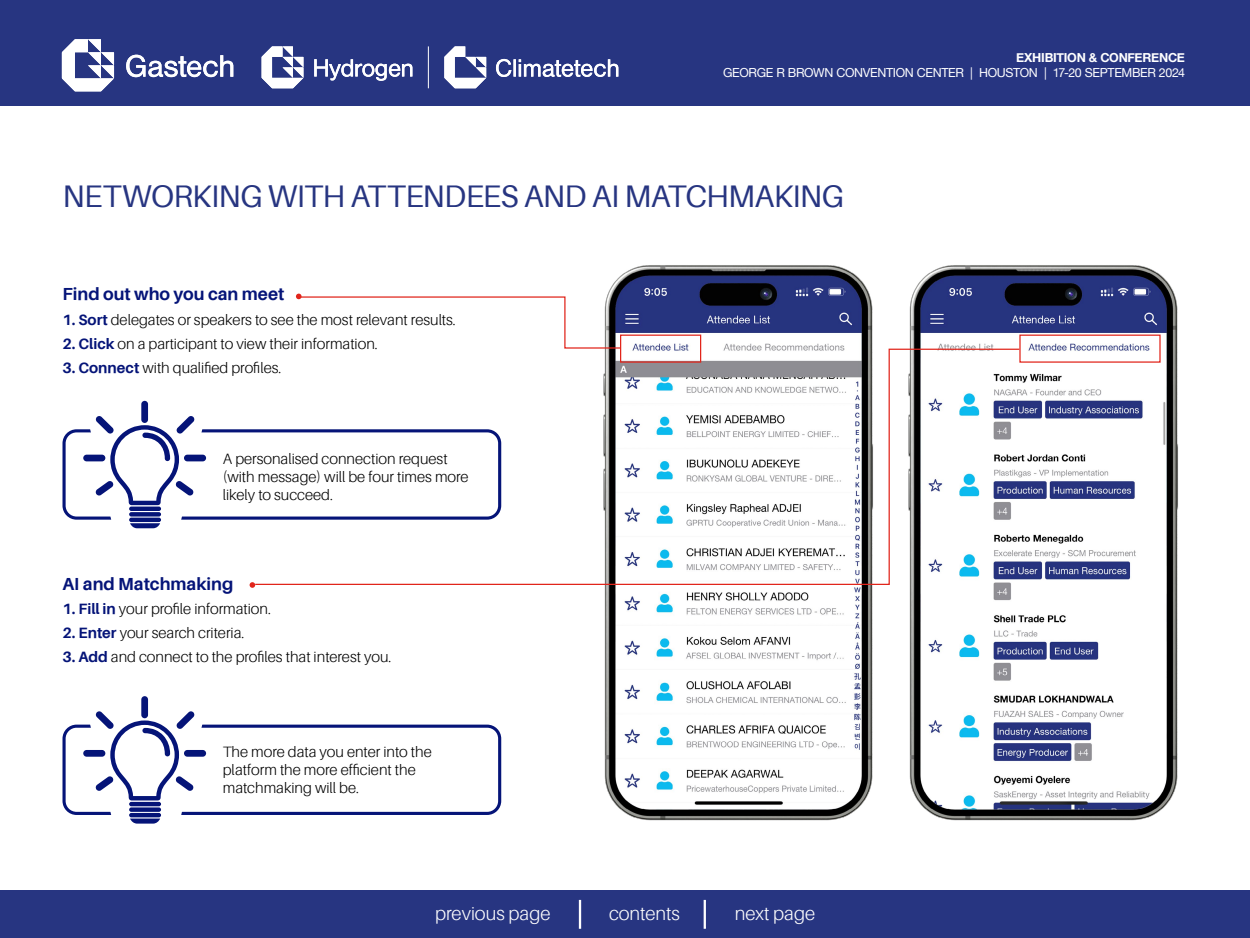
<style>
.page{position:relative;width:1250px;height:938px;background:#273581}
.page>*{position:absolute;margin:0;border:0;box-sizing:border-box;transform-origin:0 0}
.t1{font:31.25px "Aileron";letter-spacing:-.025em;color:#273581}
.t2{font:300 18.75px "Aileron";color:#fff}
.t3{font:700 17.5px "Aileron";color:#051478}
.t4{font:300 15px/18px "Aileron";color:#000}
.t5{font:12.44px "Helvetica Neue";letter-spacing:-.025em;color:#fff}
.t6{font:700 12.44px "Helvetica Neue";letter-spacing:-.02em;color:#fff}
.s1{font-weight:700;color:#051478}
</style>
<div class="page">
<div style="left:704px;top:899px;width:2px;height:29px;background:#273581;border:1px solid #fff"></div>
<div style="left:579px;top:899px;width:2px;height:29px;background:#273581;border:1px solid #fff"></div>
<div style="left:0;top:106px;width:1250px;height:783px;background:#fff"></div>
<div style="left:62px;top:429px;width:439px;height:90px;border:3px solid #051478;border-radius:12px"></div>
<svg style="left:83px;top:401px;width:123px;height:127px"></svg>
<div style="left:62px;top:724px;width:439px;height:91px;border:3px solid #051478;border-radius:12px"></div>
<svg style="left:83px;top:696px;width:123px;height:127px"></svg>
<img style="left:604px;top:265px;width:260px;height:556px">
<img style="left:864px;top:265px;width:314px;height:556px">
<svg style="left:250px;top:582px;width:5px;height:6px"></svg>
<svg style="left:296px;top:293px;width:325px;height:55px"></svg>
<svg style="left:254px;top:348px;width:767px;height:237px"></svg>
<div style="left:620px;top:334px;width:81px;height:28px;border:1px solid #e1251b"></div>
<div style="left:1019px;top:334px;width:142px;height:28px;border:1px solid #e1251b"></div>
<svg style="left:62px;top:39px;width:52px;height:52px"></svg>
<svg style="left:126px;top:55px;width:107px;height:22px"></svg>
<svg style="left:262px;top:46px;width:41px;height:42px"></svg>
<svg style="left:314px;top:59px;width:98px;height:22px"></svg>
<svg style="left:496px;top:59px;width:122px;height:18px"></svg>
<svg style="left:444px;top:46px;width:42px;height:42px"></svg>
<hr style="left:428px;top:46px;width:1px;height:42px;background:#fff">
<p class="t6" style="left:1016px;top:48px;width:170px">EXHIBITION &amp; CONFERENCE</p>
<p class="t5" style="left:723px;top:64px;width:463px">GEORGE R BROWN CONVENTION CENTER | HOUSTON | 17-20 SEPTEMBER 2024</p>
<h1 class="t1" style="left:63px;top:178px;width:783px">NETWORKING WITH ATTENDEES AND AI MATCHMAKING</h1>
<p class="t3" style="left:62px;top:284px;width:224px">Find out who you can meet</p>
<p class="t4" style="left:62px;top:310px;width:395px"><span class="s1">1. Sort</span> delegates or speakers to see the most relevant results.</p>
<p class="t4" style="left:62px;top:335px;width:317px"><span class="s1">2. Click</span> on a participant to view their information.</p>
<p class="t4" style="left:62px;top:359px;width:220px"><span class="s1">3. Connect</span> with qualified profiles.</p>
<p class="t4" style="left:223px;top:450px;width:247px">A personalised connection request (with message) will be four times more likely to succeed.</p>
<p class="t3" style="left:62px;top:574px;width:172px">AI and Matchmaking</p>
<p class="t4" style="left:62px;top:600px;width:210px"><span class="s1">1. Fill in</span> your profile information.</p>
<p class="t4" style="left:62px;top:624px;width:183px"><span class="s1">2. Enter</span> your search criteria.</p>
<p class="t4" style="left:62px;top:648px;width:330px"><span class="s1">3. Add</span> and connect to the profiles that interest you.</p>
<p class="t4" style="left:223px;top:742px;width:211px">The more data you enter into the platform the more efficient the matchmaking will be.</p>
<p class="t2" style="left:435px;top:903px;width:117px">previous page</p>
<p class="t2" style="left:609px;top:903px;width:72px">contents</p>
<p class="t2" style="left:735px;top:903px;width:82px">next page</p>
</div>
